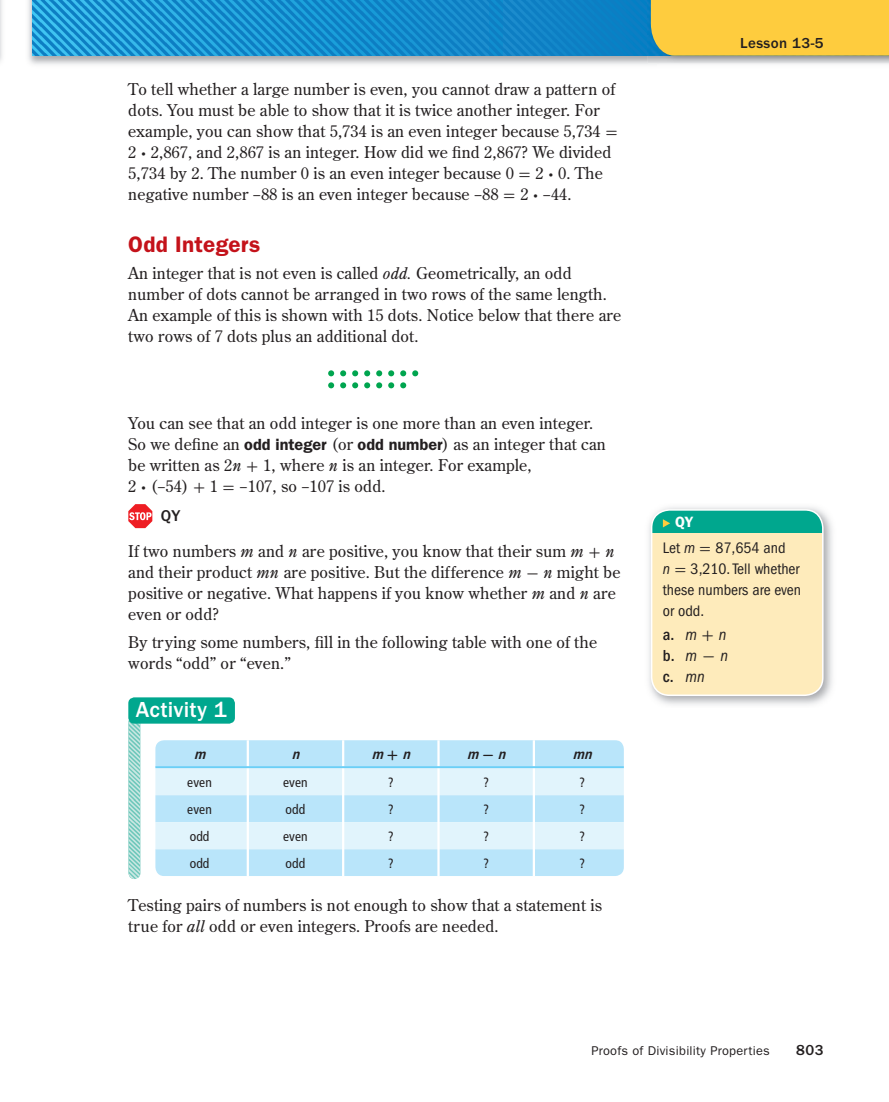
<style>
.page{position:relative;width:889px;height:1102px;background:#fff}
.page>*{position:absolute;margin:0;border:0;box-sizing:border-box;transform-origin:0 0}
.t1{font:600 22.5px "ITC Franklin Gothic Std";letter-spacing:.01em;color:#c4121a}
.t2{font:500 22.5px "ITC Franklin Gothic Std";letter-spacing:.01em;color:#fff}
.t3{font:500 condensed 16.5px/21px "ITC Franklin Gothic Std";color:#231f20;text-align:justify}
.t4{font:16.2px/21px "Century Old Style Std";letter-spacing:.01em;color:#231f20}
.t5{font:500 16.2px "ITC Franklin Gothic Std";color:#231f20}
.t6{font:condensed 15.75px/21px "ITC Franklin Gothic Std";color:#231f20}
.t7{font:500 15px "ITC Franklin Gothic Std";letter-spacing:.025em;color:#231f20}
.t8{font:600 15px "ITC Franklin Gothic Std";color:#fff}
.t9{font:italic 700 condensed 14.25px "Frutiger LT Std";color:#231f20}
.t10{font:condensed 13.5px "Frutiger LT Std";letter-spacing:.01em;color:#231f20}
.t11{font:12.75px "ITC Franklin Gothic Std";letter-spacing:.02em;color:#231f20}
.s1{font-family:"Uni Math"}
.s2{font-style:italic}
.s3{font-family:"ITC Franklin Gothic Std";font-weight:600}
.s4{font-family:"Uni Math";font-style:normal;font-stretch:normal}
.s5{font-family:"Uni Math";font-stretch:normal}
.s6{font-weight:400;font-style:italic}
.s7{font-family:"Uni Math";font-weight:400;font-stretch:normal}
</style>
<div class="page">
<img style="left:0;top:0;width:2px;height:61px">
<img style="left:28px;top:0;width:629px;height:65px">
<img style="left:33px;top:0;width:614px;height:56px">
<img style="left:647px;top:0;width:241px;height:64px">
<svg style="left:340px;top:382px;width:6px;height:6px"></svg>
<svg style="left:352px;top:382px;width:6px;height:6px"></svg>
<svg style="left:364px;top:382px;width:6px;height:6px"></svg>
<svg style="left:376px;top:382px;width:6px;height:6px"></svg>
<svg style="left:388px;top:382px;width:6px;height:6px"></svg>
<svg style="left:400px;top:382px;width:6px;height:6px"></svg>
<svg style="left:328px;top:382px;width:6px;height:6px"></svg>
<svg style="left:340px;top:370px;width:6px;height:6px"></svg>
<svg style="left:352px;top:370px;width:6px;height:6px"></svg>
<svg style="left:364px;top:370px;width:6px;height:6px"></svg>
<svg style="left:376px;top:370px;width:6px;height:6px"></svg>
<svg style="left:388px;top:370px;width:6px;height:6px"></svg>
<svg style="left:400px;top:370px;width:6px;height:6px"></svg>
<svg style="left:412px;top:370px;width:6px;height:6px"></svg>
<svg style="left:328px;top:370px;width:6px;height:6px"></svg>
<svg style="left:128px;top:504px;width:24px;height:24px"></svg>
<img style="left:128px;top:716px;width:12px;height:162px;border-radius:6px">
<div style="left:128px;top:697px;width:107px;height:26px;background:#00a78e;border-radius:6px"></div>
<div style="left:155px;top:740px;width:468px;height:136px;background:#b9e5fa"></div>
<svg style="left:155px;top:768px;width:468px;height:81px;background:#d4effb"></svg>
<hr style="left:246px;top:740px;width:3px;height:26px;background:#fff">
<hr style="left:246px;top:768px;width:3px;height:27px;background:#fff">
<hr style="left:246px;top:795px;width:3px;height:27px;background:#fff">
<hr style="left:246px;top:822px;width:3px;height:27px;background:#fff">
<hr style="left:246px;top:849px;width:3px;height:27px;background:#fff">
<hr style="left:342px;top:740px;width:2px;height:26px;background:#fff">
<hr style="left:437px;top:740px;width:2px;height:26px;background:#fff">
<hr style="left:532px;top:740px;width:2px;height:26px;background:#fff">
<hr style="left:342px;top:768px;width:2px;height:27px;background:#fff">
<hr style="left:437px;top:768px;width:2px;height:27px;background:#fff">
<hr style="left:532px;top:768px;width:2px;height:27px;background:#fff">
<hr style="left:342px;top:795px;width:2px;height:27px;background:#fff">
<hr style="left:437px;top:795px;width:2px;height:27px;background:#fff">
<hr style="left:532px;top:795px;width:2px;height:27px;background:#fff">
<hr style="left:342px;top:822px;width:2px;height:27px;background:#fff">
<hr style="left:437px;top:822px;width:2px;height:27px;background:#fff">
<hr style="left:532px;top:822px;width:2px;height:27px;background:#fff">
<hr style="left:342px;top:849px;width:2px;height:27px;background:#fff">
<hr style="left:437px;top:849px;width:2px;height:27px;background:#fff">
<hr style="left:532px;top:849px;width:2px;height:27px;background:#fff">
<hr style="left:155px;top:766px;width:378px;height:2px;background:#6bcff6">
<hr style="left:533px;top:766px;width:90px;height:2px;background:#6bcff6">
<img style="left:649px;top:507px;width:184px;height:198px">
<div style="left:651px;top:510px;width:171px;height:185px;background:#feebbb;border-radius:18px"></div>
<div style="left:651px;top:510px;width:171px;height:23px;background:#00a78e"></div>
<div style="left:650px;top:509px;width:173px;height:187px;border:2px solid #fff;border-radius:18px"></div>
<svg style="left:662px;top:519px;width:8px;height:8px"></svg>
<div style="left:650px;top:0;width:239px;height:56px;background:#fecc3e"></div>
<p class="t4" style="left:128px;top:80px;width:491px">To tell whether a large number is even, you cannot draw a pattern of dots. You must be able to show that it is twice another integer. For example, you can show that 5,734 is an even integer because 5,734 <span class="s1">= </span>2 <span class="s1">·</span> 2,867, and 2,867 is an integer. How did we find 2,867? We divided 5,734 by 2. The number 0 is an even integer because 0 <span class="s1">=</span> 2 <span class="s1">·</span> 0. The negative number −88 is an even integer because −88 <span class="s1">=</span> 2 <span class="s1">·</span> −44.</p>
<p class="t1" style="left:128px;top:236px;width:133px">Odd Integers</p>
<p class="t4" style="left:128px;top:263px;width:494px">An integer that is not even is called <span class="s2">odd.</span> Geometrically, an odd number of dots cannot be arranged in two rows of the same length.<br>An example of this is shown with 15 dots. Notice below that there are two rows of 7 dots plus an additional dot.</p>
<p class="t4" style="left:128px;top:413px;width:479px">You can see that an odd integer is one more than an even integer.<br>So we define an <span class="s3">odd integer</span> (or <span class="s3">odd number</span>) as an integer that can be written as 2<span class="s2">n</span> <span class="s1">+</span> 1, where <span class="s2">n</span> is an integer. For example,<br>2 <span class="s1">·</span> (−54) <span class="s1">+</span> 1 <span class="s1">=</span> −107, so −107 is odd.</p>
<p class="t5" style="left:161px;top:509px;width:21px">QY</p>
<p class="t4" style="left:128px;top:541px;width:493px">If two numbers <span class="s2">m</span> and <span class="s2">n</span> are positive, you know that their sum <span class="s2">m</span> <span class="s1">+</span> <span class="s2">n </span>and their product <span class="s2">mn</span> are positive. But the difference <span class="s2">m</span> <span class="s1">-</span> <span class="s2">n</span> might be positive or negative. What happens if you know whether <span class="s2">m</span> and <span class="s2">n</span> are even or odd?</p>
<p class="t4" style="left:128px;top:632px;width:470px">By trying some numbers, fill in the following table with one of the words “odd” or “even.”</p>
<p class="t2" style="left:136px;top:701px;width:93px">Activity 1</p>
<p class="t9" style="left:194px;top:747px;width:16px">m</p>
<p class="t9" style="left:291px;top:747px;width:13px">n</p>
<p class="t9" style="left:371px;top:747px;width:43px">m<span class="s4">+</span> n</p>
<p class="t9" style="left:467px;top:747px;width:43px">m <span class="s4">-</span> n</p>
<p class="t9" style="left:572px;top:747px;width:24px">mn</p>
<p class="t10" style="left:187px;top:776px;width:26px">even</p>
<p class="t10" style="left:283px;top:776px;width:26px">even</p>
<p class="t10" style="left:387px;top:776px;width:7px">?</p>
<p class="t10" style="left:483px;top:776px;width:7px">?</p>
<p class="t10" style="left:578px;top:776px;width:7px">?</p>
<p class="t10" style="left:187px;top:803px;width:26px">even</p>
<p class="t10" style="left:285px;top:803px;width:21px">odd</p>
<p class="t10" style="left:387px;top:803px;width:7px">?</p>
<p class="t10" style="left:483px;top:803px;width:7px">?</p>
<p class="t10" style="left:578px;top:803px;width:7px">?</p>
<p class="t10" style="left:189px;top:830px;width:21px">odd</p>
<p class="t10" style="left:283px;top:830px;width:26px">even</p>
<p class="t10" style="left:387px;top:830px;width:7px">?</p>
<p class="t10" style="left:483px;top:830px;width:7px">?</p>
<p class="t10" style="left:578px;top:830px;width:7px">?</p>
<p class="t10" style="left:189px;top:857px;width:21px">odd</p>
<p class="t10" style="left:285px;top:857px;width:21px">odd</p>
<p class="t10" style="left:387px;top:857px;width:7px">?</p>
<p class="t10" style="left:483px;top:857px;width:7px">?</p>
<p class="t10" style="left:578px;top:857px;width:7px">?</p>
<p class="t4" style="left:128px;top:895px;width:475px">Testing pairs of numbers is not enough to show that a statement is true for <span class="s2">all</span> odd or even integers. Proofs are needed.</p>
<p class="t7" style="left:740px;top:38px;width:85px">Lesson 13-5</p>
<p class="t8" style="left:674px;top:517px;width:20px">QY</p>
<p class="t6" style="left:662px;top:538px;width:140px">Let <span class="s2">m</span> <span class="s5">=</span> 87,654 and<br><span class="s2">n</span> <span class="s5">=</span> 3,210. Tell whether these numbers are even or odd.</p>
<p class="t3" style="left:662px;top:625px;width:67px">a. <span class="s6">m</span> <span class="s7">+</span> <span class="s6">n </span>b. <span class="s6">m</span><span class="s7">-</span><span class="s6">n </span>c. <span class="s6">mn</span></p>
<p class="t11" style="left:591px;top:1046px;width:180px">Proofs of Divisibility Properties</p>
<p class="t7" style="left:795px;top:1044px;width:29px">803</p>
</div>
